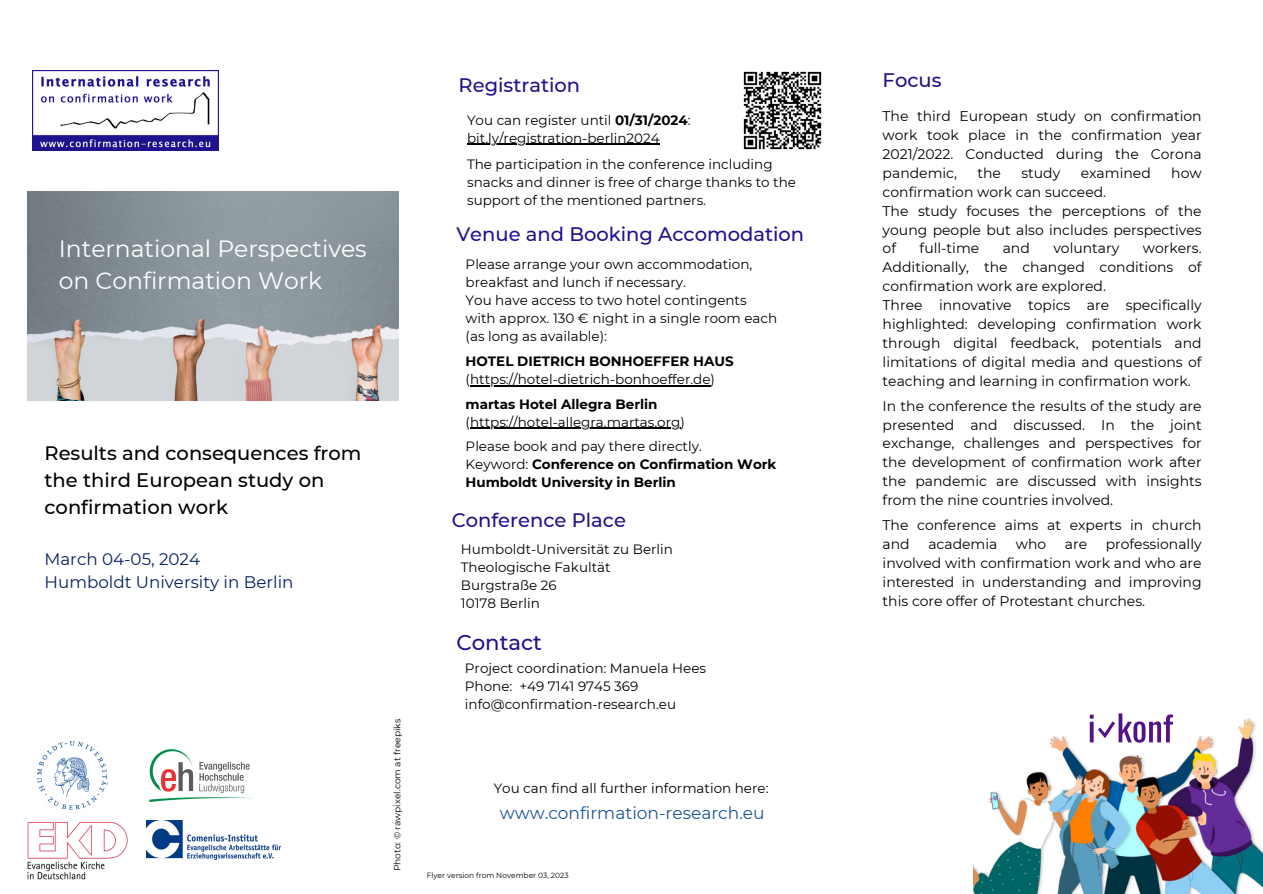
<style>
.page{position:relative;width:1263px;height:894px;background:#fff}
.page>*{position:absolute;margin:0;border:0;box-sizing:border-box;transform-origin:0 0}
.t1{font:23.4px/32.5px "Montserrat";color:#fff}
.t2{font:500 21.15px "Montserrat";color:#20128c}
.t3{font:500 19.5px/27px "Montserrat";color:#000}
.t4{font:500 19.5px "Montserrat";color:#20128c}
.t5{font:17.1px "Montserrat";color:#205699}
.t6{font:16.65px/22.5px "Montserrat";color:#0a2062}
.t7{font:13.95px/18.9px "Montserrat";color:#000;text-align:justify}
.t8{font:13.5px/18px "Montserrat";color:#000}
.t9{font:700 13.5px/18px "Montserrat";color:#000}
.t10{font:9.15px "Montserrat";color:#000}
.t11{font:7.5px "Montserrat";color:#000}
.s1{font-weight:700}
.s2{font-weight:400}
</style>
<div class="page">
<img style="left:974px;top:713px;width:289px;height:180px">
<img style="left:37px;top:741px;width:71px;height:69px">
<img style="left:149px;top:749px;width:103px;height:53px">
<img style="left:27px;top:822px;width:100px;height:58px">
<img style="left:146px;top:820px;width:134px;height:38px">
<img style="left:33px;top:70px;width:186px;height:80px">
<img style="left:27px;top:191px;width:372px;height:210px">
<hr style="left:470px;top:385px;width:241px;height:1px;background:#000">
<hr style="left:470px;top:427px;width:210px;height:2px;background:#000">
<img style="left:743px;top:71px;width:79px;height:79px">
<hr style="left:467px;top:144px;width:193px;height:1px;background:#000">
<h1 class="t1" style="left:59px;top:232px;width:309px">International Perspectives on Confirmation Work</h1>
<h3 class="t3" style="left:44px;top:439px;width:319px">Results and consequences from the third European study on confirmation work</h3>
<p class="t6" style="left:44px;top:548px;width:251px">March 04-05, 2024<br>Humboldt University in Berlin</p>
<p class="t10" style="left:391px;top:871px;width:154px;rotate:-90deg">Photo: © rawpixel.com at freepiks</p>
<h3 class="t4" style="left:459px;top:73px;width:123px">Registration</h3>
<p class="t8" style="left:467px;top:111px;width:225px">You can register until <span class="s1">01/31/2024</span>: bit.ly/registration-berlin2024</p>
<p class="t8" style="left:467px;top:155px;width:330px">The participation in the conference including snacks and dinner is free of charge thanks to the support of the mentioned partners.</p>
<h3 class="t4" style="left:456px;top:222px;width:349px">Venue and Booking Accomodation</h3>
<p class="t8" style="left:466px;top:255px;width:313px">Please arrange your own accommodation, breakfast and lunch if necessary.<br>You have access to two hotel contingents with approx. 130 € night in a single room each (as long as available):</p>
<p class="t9" style="left:466px;top:352px;width:270px">HOTEL DIETRICH BONHOEFFER HAUS</p>
<p class="t8" style="left:466px;top:370px;width:251px">(https://hotel-dietrich-bonhoeffer.de)</p>
<p class="t9" style="left:466px;top:394px;width:193px">martas Hotel Allegra Berlin</p>
<p class="t8" style="left:466px;top:409px;width:238px;line-height:24.8px">(https://hotel-allegra.martas.org)<br>Please book and pay there directly.</p>
<p class="t9" style="left:466px;top:455px;width:312px"><span class="s2">Keyword:</span> Conference on Confirmation Work<br>Humboldt University in Berlin</p>
<h3 class="t4" style="left:452px;top:508px;width:176px">Conference Place</h3>
<p class="t8" style="left:461px;top:540px;width:214px">Humboldt-Universität zu Berlin<br>Theologische Fakultät<br>Burgstraße 26<br>10178 Berlin</p>
<h2 class="t2" style="left:456px;top:629px;width:87px">Contact</h2>
<p class="t8" style="left:465px;top:659px;width:243px">Project coordination: Manuela Hees<br>Phone: +49 7141 9745 369 info@confirmation-research.eu</p>
<p class="t8" style="left:494px;top:779px;width:276px">You can find all further information here:</p>
<p class="t5" style="left:500px;top:802px;width:266px">www.confirmation-research.eu</p>
<p class="t11" style="left:427px;top:870px;width:143px">Flyer version from November 03, 2023</p>
<h3 class="t4" style="left:883px;top:68px;width:60px">Focus</h3>
<p class="t7" style="left:883px;top:107px;width:321px">The third European study on confirmation work took place in the confirmation year 2021/2022. Conducted during the Corona pandemic,</p>
<p class="t7" style="left:977px;top:163px;width:25px">the</p>
<p class="t7" style="left:1021px;top:163px;width:40px">study</p>
<p class="t7" style="left:1081px;top:163px;width:72px">examined</p>
<p class="t7" style="left:1171px;top:163px;width:32px">how</p>
<p class="t7" style="left:883px;top:182px;width:321px;text-align:left">confirmation work can succeed.<br>The study focuses the perceptions of the young people but also includes perspectives of</p>
<p class="t7" style="left:920px;top:239px;width:61px">full-time</p>
<p class="t7" style="left:1003px;top:239px;width:29px">and</p>
<p class="t7" style="left:1053px;top:239px;width:67px">voluntary</p>
<p class="t7" style="left:883px;top:239px;width:321px;text-align:left;text-indent:260px">workers.<br>Additionally, the changed conditions of confirmation work are explored.<br>Three innovative topics are specifically highlighted: developing confirmation work through digital feedback, potentials and limitations of digital media and questions of teaching and learning in confirmation work.</p>
<p class="t7" style="left:883px;top:396px;width:321px">In the conference the results of the study are presented and discussed. In the joint exchange, challenges and perspectives for the development of confirmation work after the pandemic are discussed with insights from the nine countries involved.</p>
<p class="t7" style="left:883px;top:515px;width:321px">The conference aims at experts in church and</p>
<p class="t7" style="left:883px;top:534px;width:321px;text-indent:223px">professionally involved with confirmation work and who are interested in understanding and improving this core offer of Protestant churches.</p>
<p class="t7" style="left:928px;top:534px;width:71px">academia</p>
<p class="t7" style="left:1016px;top:534px;width:32px">who</p>
<p class="t7" style="left:1065px;top:534px;width:24px">are</p>
</div>
